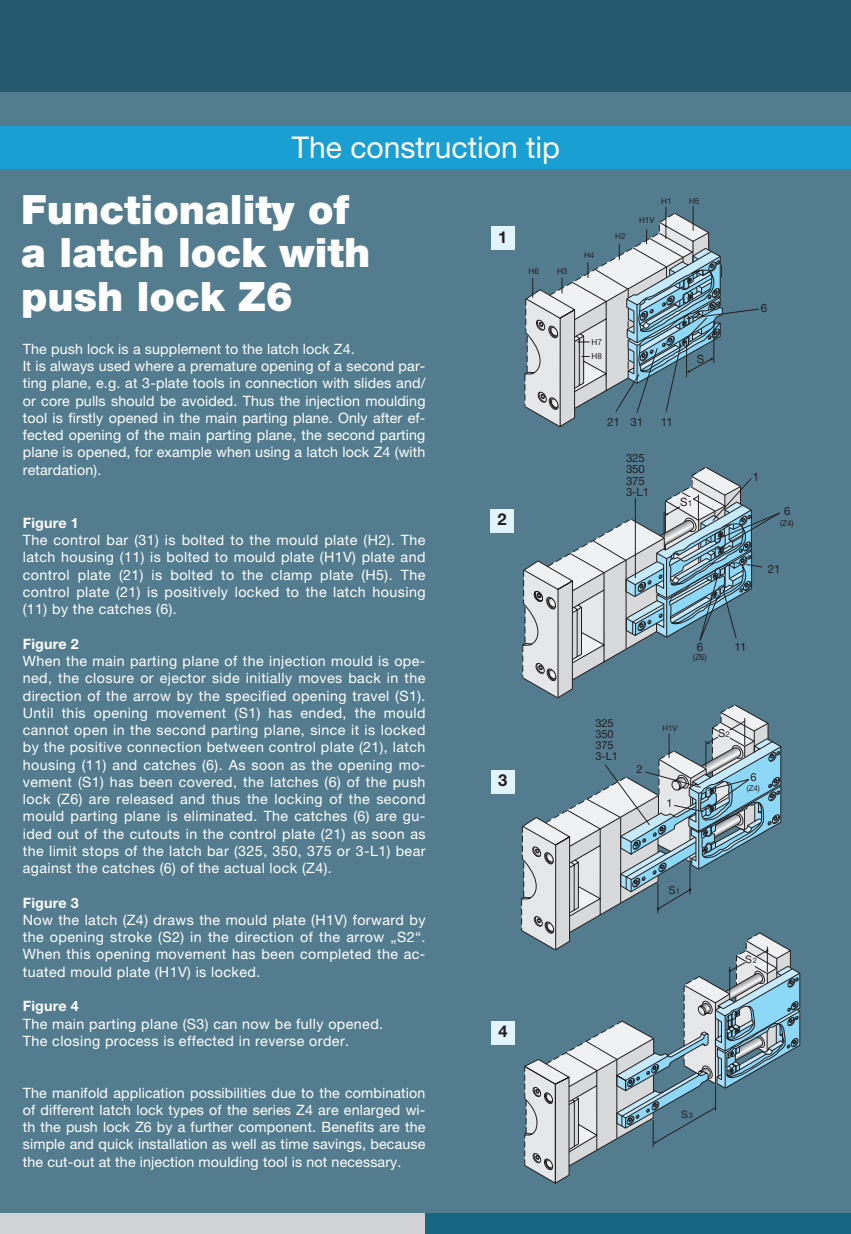
<style>
.page{position:relative;width:851px;height:1234px;background:#fff}
.page>*{position:absolute;margin:0;border:0;box-sizing:border-box;transform-origin:0 0}
.t1{font:900 40.5px/43.5px "Helvetica Neue LT Std";color:#fff}
.t2{font:30px "Helvetica Neue LT Std";color:#fff}
.t3{font:700 16.5px "Helvetica Neue LT Std";color:#231f20}
.t4{font:700 16.35px "Helvetica Neue LT Std";color:#231f20}
.áTabFu__10_12_FutLig{font:14.25px/17.2px "Helvetica Neue LT Std";letter-spacing:.03em;color:#fff;text-align:justify}
.ZwischenŸberschrift{font:14.25px/17.2px "Helvetica Neue LT Std";letter-spacing:.01em;color:#fff;text-align:justify}
.ZwischenŸberschrift-2{font:700 14.25px "Helvetica Neue LT Std";letter-spacing:.01em;color:#fff}
.áTabFu__10_12_FutLig-2{font:700 14.25px "Helvetica Neue LT Std";letter-spacing:.01em;color:#fff}
.t5{font:11.4px/11.4px "Helvetica Neue LT Std";letter-spacing:-.01em;color:#231f20}
.t6{font:11.1px/11.1px "Helvetica Neue LT Std";letter-spacing:-.01em;color:#231f20}
.t7{font:10.5px "Helvetica Neue LT Std";color:#231f20}
.t8{font:8.25px/14.1px "Helvetica Neue LT Std";letter-spacing:-.01em;color:#231f20}
.t9{font:7.95px "Helvetica Neue LT Std";color:#231f20}
.s1{font-size:8.25px}
.s2{font-size:7.95px}
.s3{font-size:7.5px}
</style>
<div class="page">
<div style="left:0;top:0;width:850px;height:92px;background:#255a6e"></div>
<div style="left:425px;top:1212px;width:425px;height:21px;background:#156781"></div>
<div style="left:0;top:92px;width:850px;height:1120px;background:#537d8f"></div>
<div style="left:0;top:126px;width:850px;height:43px;background:#199fd2"></div>
<svg style="left:524px;top:205px;width:235px;height:222px"></svg>
<div style="left:491px;top:226px;width:24px;height:23px;background:#e1f4fc"></div>
<svg style="left:522px;top:467px;width:258px;height:231px"></svg>
<div style="left:490px;top:509px;width:24px;height:23px;background:#e1f4fc"></div>
<div style="left:491px;top:769px;width:23px;height:24px;background:#e1f4fc"></div>
<svg style="left:521px;top:704px;width:279px;height:479px"></svg>
<div style="left:492px;top:1020px;width:23px;height:24px;background:#e1f4fc"></div>
<p class="t2" style="left:292px;top:129px;width:269px">The construction tip</p>
<p class="t1" style="left:21px;top:187px;width:350px">Functionality of a latch lock with push lock Z6</p>
<p class="ZwischenŸberschrift" style="left:23px;top:340px;width:333px">The push lock is a supplement to the latch lock Z4.</p>
<p class="ZwischenŸberschrift" style="left:23px;top:357px;width:404px">It is always used where a premature opening of a second par&shy;ting plane, e.g. at 3-plate tools in connection with slides and/ or core pulls should be avoided. Thus the injection moulding tool is firstly opened in the main parting plane. Only after ef&shy;fected opening of the main parting plane, the second parting plane is opened, for example when using a latch lock Z4 (with retardation).</p>
<p class="ZwischenŸberschrift-2" style="left:23px;top:514px;width:57px">Figure 1</p>
<p class="áTabFu__10_12_FutLig" style="left:23px;top:531px;width:404px">The control bar (31) is bolted to the mould plate (H2). The latch housing (11) is bolted to mould plate (H1V) plate and control plate (21) is bolted to the clamp plate (H5). The control plate (21) is positively locked to the latch housing (11) by the catches (6).</p>
<p class="ZwischenŸberschrift-2" style="left:23px;top:634px;width:57px">Figure 2</p>
<p class="áTabFu__10_12_FutLig" style="left:23px;top:652px;width:404px">When the main parting plane of the injection mould is ope&shy;ned, the closure or ejector side initially moves back in the direction of the arrow by the specified opening travel (S1).<br>Until this opening movement (S1) has ended, the mould cannot open in the second parting plane, since it is locked by the positive connection between control plate (21), latch housing (11) and catches (6). As soon as the opening mo&shy;vement (S1) has been covered, the latches (6) of the push lock (Z6) are released and thus the locking of the second mould parting plane is eliminated. The catches (6) are gu&shy;ided out of the cutouts in the control plate (21) as soon as the limit stops of the latch bar (325, 350, 375 or 3-L1) bear against the catches (6) of the actual lock (Z4).</p>
<p class="áTabFu__10_12_FutLig-2" style="left:23px;top:893px;width:57px">Figure 3</p>
<p class="áTabFu__10_12_FutLig" style="left:23px;top:910px;width:404px">Now the latch (Z4) draws the mould plate (H1V) forward by the opening stroke (S2) in the direction of the arrow „S2“.<br>When this opening movement has been completed the ac&shy;tuated mould plate (H1V) is locked.</p>
<p class="ZwischenŸberschrift-2" style="left:23px;top:997px;width:57px">Figure 4</p>
<p class="áTabFu__10_12_FutLig" style="left:23px;top:1014px;width:362px">The main parting plane (S3) can now be fully opened.</p>
<p class="áTabFu__10_12_FutLig" style="left:23px;top:1031px;width:328px">The closing process is effected in reverse order.</p>
<p class="áTabFu__10_12_FutLig" style="left:23px;top:1083px;width:404px">The manifold application possibilities due to the combination of different latch lock types of the series Z4 are enlarged wi&shy;th the push lock Z6 by a further component. Benefits are the simple and quick installation as well as time savings, because the cut-out at the injection moulding tool is not necessary.</p>
<p class="t3" style="left:498px;top:226px;width:11px">1</p>
<p class="t8" style="left:528px;top:264px;width:12px">H6</p>
<p class="t8" style="left:557px;top:264px;width:12px">H3</p>
<p class="t4" style="left:497px;top:509px;width:11px">2</p>
<p class="t3" style="left:498px;top:770px;width:11px">3</p>
<p class="t4" style="left:498px;top:1021px;width:11px">4</p>
<p class="t8" style="left:661px;top:193px;width:12px">H1</p>
<p class="t8" style="left:689px;top:193px;width:12px">H5</p>
<p class="t8" style="left:584px;top:248px;width:12px">H4</p>
<p class="t8" style="left:615px;top:229px;width:12px">H2</p>
<p class="t8" style="left:639px;top:213px;width:17px">H1V</p>
<p class="t8" style="left:591px;top:334px;width:12px">H7<br>H8</p>
<p class="t5" style="left:696px;top:353px;width:9px">S</p>
<p class="t5" style="left:607px;top:416px;width:14px">21</p>
<p class="t5" style="left:630px;top:416px;width:14px">31</p>
<p class="t5" style="left:660px;top:416px;width:13px">11</p>
<p class="t5" style="left:626px;top:452px;width:25px">325<br>350<br>375<br>3-L1</p>
<p class="t5" style="left:680px;top:496px;width:14px">S<span class="s1">1</span></p>
<p class="t5" style="left:760px;top:302px;width:8px">6</p>
<p class="t5" style="left:752px;top:470px;width:8px">1</p>
<p class="t5" style="left:784px;top:504px;width:8px">6</p>
<p class="t8" style="left:780px;top:515px;width:15px">(Z4)</p>
<p class="t5" style="left:767px;top:563px;width:14px">21</p>
<p class="t5" style="left:696px;top:640px;width:8px">6</p>
<p class="t8" style="left:692px;top:650px;width:15px">(Z6)</p>
<p class="t5" style="left:734px;top:641px;width:13px">11</p>
<p class="t6" style="left:595px;top:717px;width:24px">325<br>350<br>375<br>3-L1</p>
<p class="t9" style="left:662px;top:723px;width:16px">H1V</p>
<p class="t6" style="left:636px;top:763px;width:8px">2</p>
<p class="t6" style="left:666px;top:797px;width:8px">1</p>
<p class="t6" style="left:718px;top:727px;width:14px">S<span class="s2">2</span></p>
<p class="t6" style="left:750px;top:771px;width:8px">6</p>
<p class="t9" style="left:746px;top:782px;width:15px">(Z4)</p>
<p class="t6" style="left:668px;top:883px;width:13px">S<span class="s2">1</span></p>
<p class="t7" style="left:745px;top:953px;width:13px">S<span class="s3">2</span></p>
<p class="t7" style="left:681px;top:1107px;width:13px">S<span class="s3">3</span></p>
</div>
